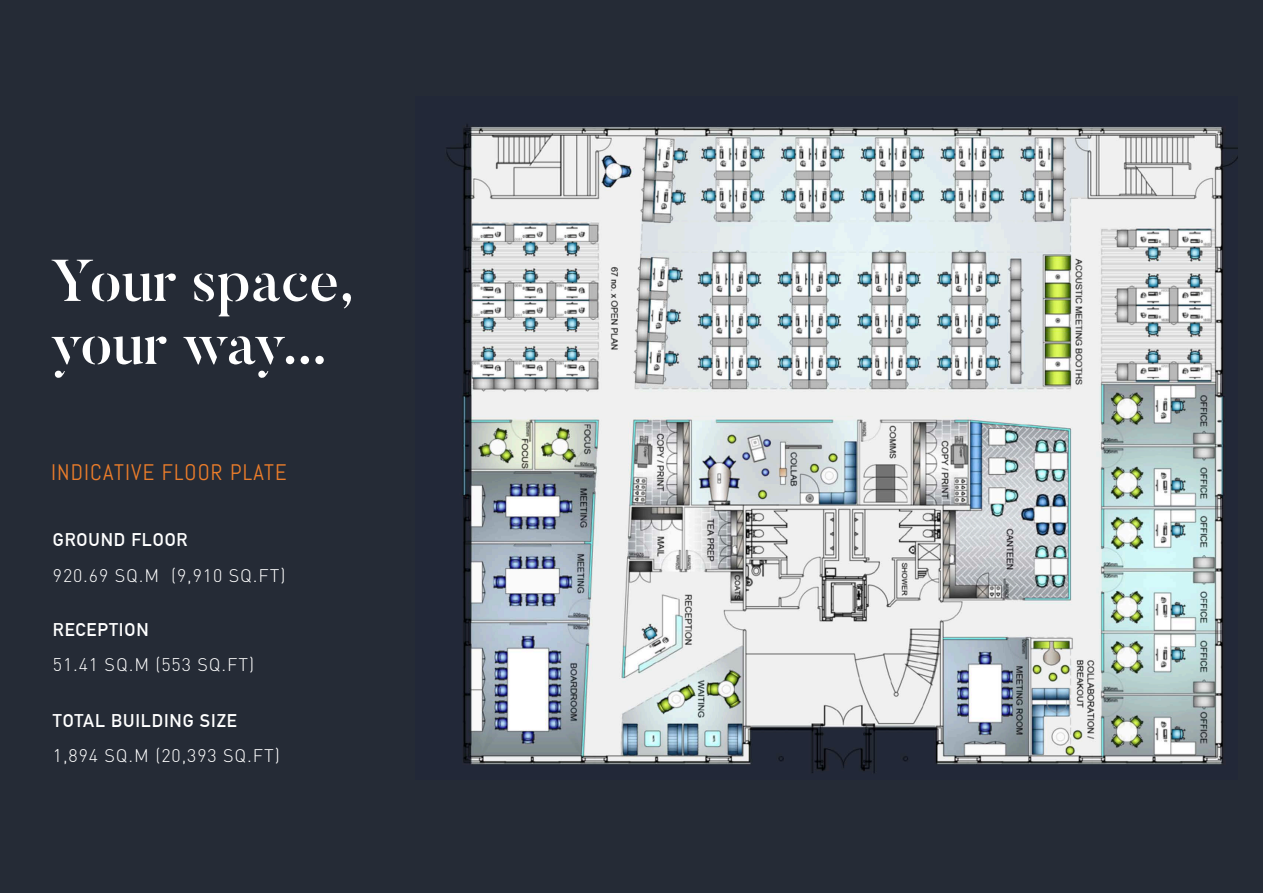
<style>
.page{position:relative;width:1263px;height:893px;background:#252b36}
.page>*{position:absolute;margin:0;border:0;box-sizing:border-box;transform-origin:0 0}
.t1{font:500 58.5px/63px "Butler Stencil";color:#fff}
.t2{font:22.5px "Abel";letter-spacing:.05em;color:#ec7d2a}
.t3{font:300 18px "DIN";letter-spacing:.05em;color:#fff}
.t4{font:700 18px "DIN Alternate";letter-spacing:.05em;color:#fff}
.s1{font-family:"DIN Light";font-weight:400}
</style>
<div class="page">
<img style="left:415px;top:96px;width:822px;height:683px">
<h1 class="t1" style="left:51px;top:249px;width:304px">Your space, your way...</h1>
<p class="t2" style="left:51px;top:458px;width:237px">INDICATIVE FLOOR PLATE</p>
<p class="t4" style="left:53px;top:526px;width:136px">GROUND FLOOR</p>
<p class="t3" style="left:53px;top:564px;width:234px">920.69 SQ.M (9,910 SQ.FT)</p>
<p class="t4" style="left:53px;top:616px;width:97px">RECEPTION</p>
<p class="t3" style="left:53px;top:654px;width:203px">51.41 SQ.M (553 SQ.FT)</p>
<p class="t4" style="left:53px;top:707px;width:186px">TOTAL BUILDING SIZE</p>
<p class="t3" style="left:53px;top:744px;width:229px"><span class="s1">1,89</span>4 SQ.M (<span class="s1">20,3</span>9<span class="s1">3</span> SQ.FT)</p>
</div>
